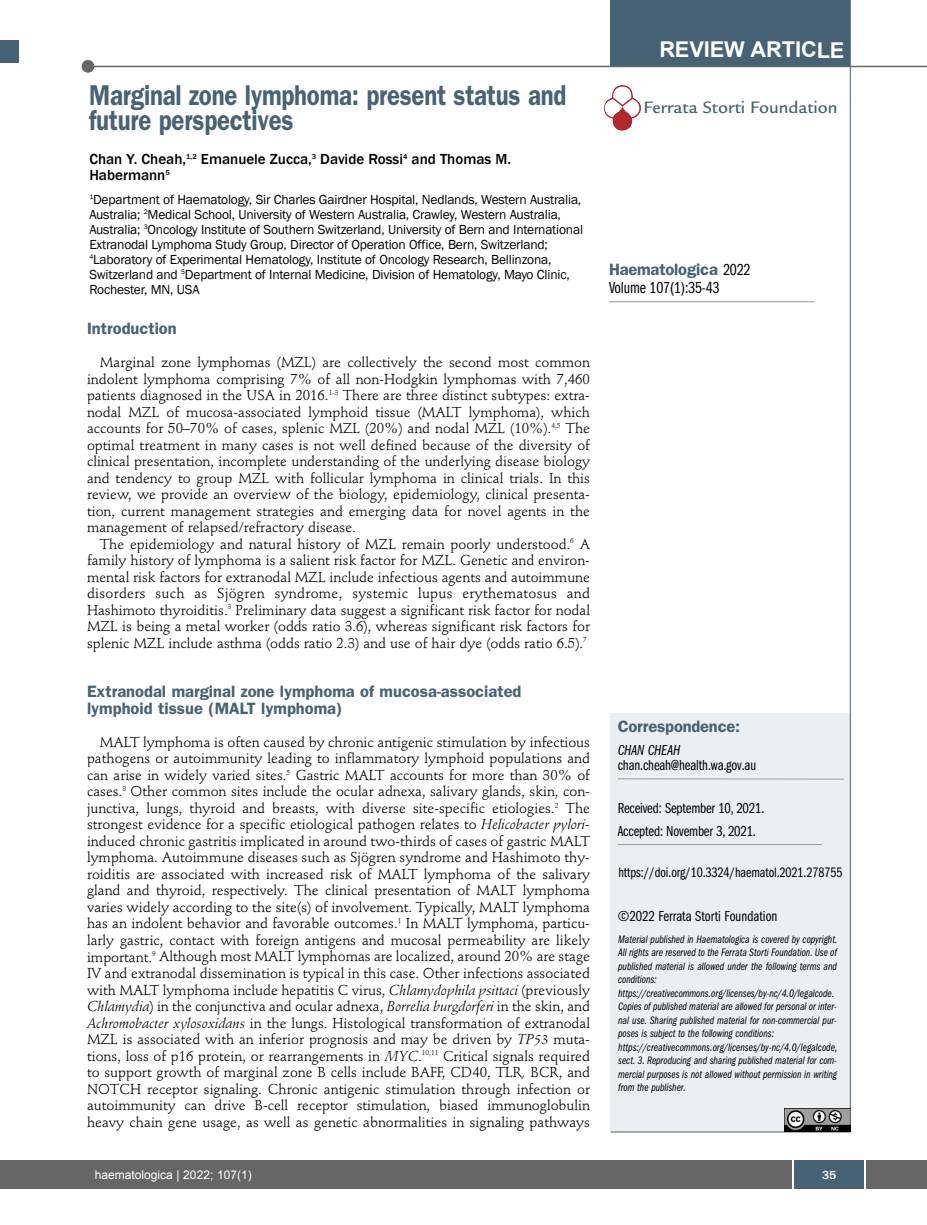
<style>
.page{position:relative;width:927px;height:1225px;background:#fff}
.page>*{position:absolute;margin:0;border:0;box-sizing:border-box;transform-origin:0 0}
.t1{font:600 28.8px "Franklin Gothic";letter-spacing:-.01em;color:#466274;scale:.83 1}
.t2{font:700 21.75px "Arial";letter-spacing:-.01em;color:#fff}
.t3{font:500 18px "Legacy Sans";color:#466274}
.t4{font:600 16.5px/16.5px "Franklin Gothic";color:#466274}
.t5{font:16.5px "Franklin Gothic Book Cmpr";letter-spacing:-.01em;color:#000}
.t6{font:15px/22.5px "Franklin Gothic Book Cmpr";letter-spacing:-.01em;color:#000}
.t7{font:500 15px/16.5px "Franklin Gothic";color:#000}
.t8{font:15px "Franklin Gothic Book Cmpr Ital";letter-spacing:-.01em;color:#000}
.t9{font:14.25px/16.5px "Stempel Schneidler";color:#000;text-align:justify}
.t10{font:14.25px "Franklin Gothic Book Cmpr";letter-spacing:-.005em;color:#000}
.t11{font:13.5px/15px "Franklin Gothic";letter-spacing:-.015em;color:#000}
.t12{font:12px "Arial";color:#fff}
.t13{font:500 12px "Franklin Gothic";color:#fff}
.t14{font:11.25px/13.5px "Franklin Gothic Book Cmpr Ital";color:#000}
.s1{font-style:italic}
.s2{font-family:"Franklin Gothic Book Cmpr";font-weight:400;color:#000}
</style>
<div class="page">
<div style="left:18px;top:1160px;width:909px;height:28px;background:#666"></div>
<div style="left:794px;top:1160px;width:70px;height:28px;background:#466274"></div>
<hr style="left:792px;top:1160px;width:2px;height:28px;background:#fff">
<hr style="left:864px;top:1160px;width:2px;height:28px;background:#fff">
<div style="left:611px;top:713px;width:239px;height:419px;background:#eceff1"></div>
<hr style="left:618px;top:844px;width:204px;height:1px;background:#999">
<hr style="left:618px;top:778px;width:226px;height:1px;background:#999">
<hr style="left:611px;top:1131px;width:239px;height:1px;background:#466274">
<hr style="left:609px;top:301px;width:205px;height:1px;background:#999">
<div style="left:611px;top:0;width:239px;height:67px;background:#466274"></div>
<hr style="left:87px;top:66px;width:840px;height:1px;background:#666">
<div style="left:82px;top:60px;width:12px;height:13px;background:#666;border-radius:50%"></div>
<hr style="left:850px;top:0;width:1px;height:1131px;background:#466274">
<img style="left:785px;top:1108px;width:65px;height:23px">
<img style="left:604px;top:85px;width:37px;height:46px">
<div style="left:0;top:40px;width:19px;height:22px;background:#466274"></div>
<div style="left:0;top:1160px;width:18px;height:28px;background:#666"></div>
<h1 class="t1" style="left:89px;top:85px;width:576px">Marginal zone lymphoma: present status and</h1>
<h1 class="t1" style="left:89px;top:110px;width:247px">future perspectives</h1>
<p class="t7" style="left:89px;top:150px;width:423px">Chan Y. Cheah,<sup>1,2</sup> Emanuele Zucca,<sup>3</sup> Davide Rossi<sup>4</sup> and Thomas M.<br>Habermann<sup>5</sup></p>
<p class="t11" style="left:89px;top:192px;width:495px"><sup>1</sup>Department of Haematology, Sir Charles Gairdner Hospital, Nedlands, Western Australia, Australia; <sup>2</sup>Medical School, University of Western Australia, Crawley, Western Australia, Australia; <sup>3</sup>Oncology Institute of Southern Switzerland, University of Bern and International Extranodal Lymphoma Study Group, Director of Operation Office, Bern, Switzerland; <sup>4</sup>Laboratory of Experimental Hematology, Institute of Oncology Research, Bellinzona, Switzerland and <sup>5</sup>Department of Internal Medicine, Division of Hematology, Mayo Clinic, Rochester, MN, USA</p>
<p class="t4" style="left:87px;top:322px;width:91px">Introduction</p>
<p class="t9" style="left:87px;top:356px;width:505px;text-indent:13px">Marginal zone lymphomas (MZL) are collectively the second most common indolent lymphoma comprising 7% of all non-Hodgkin lymphomas with 7,460 patients diagnosed in the USA in 2016.<sup>1-3</sup> There are three distinct subtypes: extra&shy;nodal MZL of mucosa-associated lymphoid tissue (MALT lymphoma), which accounts for 50–70% of cases, splenic MZL (20%) and nodal MZL (10%).<sup>4,5</sup> The optimal treatment in many cases is not well defined because of the diversity of clinical presentation, incomplete understanding of the underlying disease biology and tendency to group MZL with follicular lymphoma in clinical trials. In this review, we provide an overview of the biology, epidemiology, clinical presenta&shy;tion, current management strategies and emerging data for novel agents in the management of relapsed/refractory disease.</p>
<p class="t9" style="left:87px;top:537px;width:504px;text-indent:13px">The epidemiology and natural history of MZL remain poorly understood.<sup>6</sup> A family history of lymphoma is a salient risk factor for MZL. Genetic and environ&shy;mental risk factors for extranodal MZL include infectious agents and autoimmune disorders such as Sjögren syndrome, systemic lupus erythematosus and Hashimoto thyroiditis.<sup>3</sup> Preliminary data suggest a significant risk factor for nodal MZL is being a metal worker (odds ratio 3.6), whereas significant risk factors for splenic MZL include asthma (odds ratio 2.3) and use of hair dye (odds ratio 6.5).<sup>7</sup></p>
<p class="t4" style="left:87px;top:685px;width:436px">Extranodal marginal zone lymphoma of mucosa-associated lymphoid tissue (MALT lymphoma)</p>
<p class="t9" style="left:87px;top:735px;width:505px;text-indent:13px">MALT lymphoma is often caused by chronic antigenic stimulation by infectious pathogens or autoimmunity leading to inflammatory lymphoid populations and can arise in widely varied sites.<sup>5</sup> Gastric MALT accounts for more than 30% of cases.<sup>8</sup> Other common sites include the ocular adnexa, salivary glands, skin, con&shy;junctiva, lungs, thyroid and breasts, with diverse site-specific etiologies.<sup>2</sup> The strongest evidence for a specific etiological pathogen relates to <span class="s1">Helicobacter pylori&shy;</span>induced chronic gastritis implicated in around two-thirds of cases of gastric MALT lymphoma. Autoimmune diseases such as Sjögren syndrome and Hashimoto thy&shy;roiditis are associated with increased risk of MALT lymphoma of the salivary gland and thyroid, respectively. The clinical presentation of MALT lymphoma varies widely according to the site(s) of involvement. Typically, MALT lymphoma has an indolent behavior and favorable outcomes.<sup>1</sup> In MALT lymphoma, particu&shy;larly gastric, contact with foreign antigens and mucosal permeability are likely important.<sup>9</sup> Although most MALT lymphomas are localized, around 20% are stage IV and extranodal dissemination is typical in this case. Other infections associated with MALT lymphoma include hepatitis C virus, <span class="s1">Chlamydophila psittaci</span> (previously <span class="s1">Chlamydia</span>) in the conjunctiva and ocular adnexa, <span class="s1">Borrelia burgdorferi</span> in the skin, and <span class="s1">Achromobacter xylosoxidans</span> in the lungs. Histological transformation of extranodal MZL is associated with an inferior prognosis and may be driven by <span class="s1">TP53</span> muta&shy;tions, loss of p16 protein, or rearrangements in <span class="s1">MYC</span>.<sup>10,11</sup> Critical signals required to support growth of marginal zone B cells include BAFF, CD40, TLR<span class="s1">,</span> BCR, and NOTCH receptor signaling. Chronic antigenic stimulation through infection or autoimmunity can drive B-cell receptor stimulation, biased immunoglobulin heavy chain gene usage, as well as genetic abnormalities in signaling pathways</p>
<h2 class="t2" style="left:659px;top:38px;width:187px">REVIEW ARTICLE</h2>
<p class="t3" style="left:644px;top:101px;width:196px">Ferrata Storti Foundation</p>
<p class="t4" style="left:609px;top:263px;width:143px">Haematologica <span class="s2">2022</span></p>
<p class="t5" style="left:609px;top:282px;width:112px">Volume 107(1):35-43</p>
<p class="t4" style="left:618px;top:719px;width:124px">Correspondence:</p>
<p class="t8" style="left:618px;top:745px;width:64px">CHAN CHEAH</p>
<p class="t6" style="left:618px;top:755px;width:140px">chan.cheah@health.wa.gov.au</p>
<p class="t6" style="left:618px;top:798px;width:148px">Received: September 10, 2021.<br>Accepted: November 3, 2021.</p>
<p class="t10" style="left:618px;top:867px;width:226px">https://doi.org/10.3324/haematol.2021.278755</p>
<p class="t6" style="left:618px;top:906px;width:161px">©2022 Ferrata Storti Foundation</p>
<p class="t14" style="left:618px;top:933px;width:221px">Material published in Haematologica is covered by copyright.<br>All rights are reserved to the Ferrata Storti Foundation. Use of published material is allowed under the following terms and conditions: https://creativecommons.org/licenses/by-nc/4.0/legalcode.<br>Copies of published material are allowed for personal or inter&shy;nal use. Sharing published material for non-commercial pur&shy;poses is subject to the following conditions: https://creativecommons.org/licenses/by-nc/4.0/legalcode, sect. 3. Reproducing and sharing published material for com&shy;mercial purposes is not allowed without permission in writing from the publisher.</p>
<p class="t12" style="left:95px;top:1167px;width:158px">haematologica | 2022; 107(1)</p>
<p class="t13" style="left:822px;top:1167px;width:16px">35</p>
</div>
